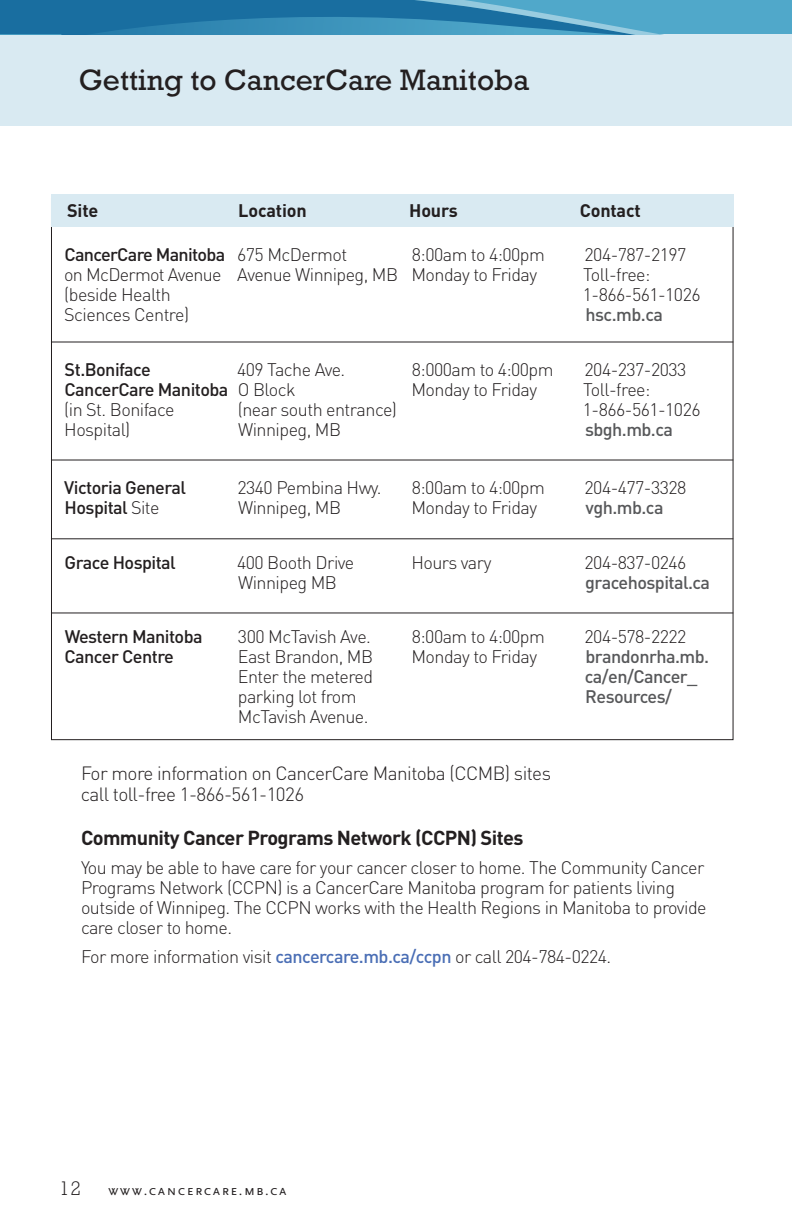
<style>
.page{position:relative;width:792px;height:1224px;background:#fff}
.page>*{position:absolute;margin:0;border:0;box-sizing:border-box;transform-origin:0 0}
.S_Page_Titles{font:30px "Rockwell Std";color:#231f20}
.body_copy{font:700 20px "DIN";letter-spacing:-.03em;color:#231f20}
.t1{font:300 20px "Rockwell Std";color:#231f20}
.body_copy-2{font:300 19px/21px "DIN";letter-spacing:-.03em;color:#231f20}
.body_copy-3{font:300 18px/20px "DIN";letter-spacing:-.03em;color:#231f20}
.body_copy-4{font:500 18px/20px "DIN";letter-spacing:-.03em;color:#231f20}
.body_copy-5{font:500 18px/20px "DIN";letter-spacing:-.03em;color:#57585a}
.body_copy-6{font:700 18px "DIN";letter-spacing:-.01em;color:#231f20}
.t2{font:14.4px "Scala Sans Caps";letter-spacing:.1em;color:#231f20}
.s1{font-weight:300}
.s2{font-weight:300;color:#231f20}
.s3{font-weight:500;color:#4a6eb5}
</style>
<div class="page">
<div style="left:0;top:35px;width:792px;height:91px;background:#d9eaf2"></div>
<hr style="left:51px;top:342px;width:682px;height:1px;background:#231f20">
<hr style="left:51px;top:460px;width:682px;height:1px;background:#231f20">
<hr style="left:51px;top:538px;width:682px;height:1px;background:#231f20">
<hr style="left:51px;top:613px;width:682px;height:1px;background:#231f20">
<div style="left:51px;top:195px;width:682px;height:32px;background:#d9eaf2"></div>
<svg style="left:0;top:0;width:792px;height:35px;background:#368bb4"></svg>
<p class="S_Page_Titles" style="left:79px;top:62px;width:452px">Getting to CancerCare Manitoba</p>
<p class="body_copy-6" style="left:67px;top:199px;width:33px">Site</p>
<p class="body_copy-6" style="left:238px;top:199px;width:70px">Location</p>
<p class="body_copy-6" style="left:409px;top:199px;width:50px">Hours</p>
<p class="body_copy-6" style="left:580px;top:199px;width:63px">Contact</p>
<p class="body_copy-4" style="left:65px;top:244px;width:162px">CancerCare Manitoba</p>
<p class="body_copy-3" style="left:64px;top:264px;width:159px">on McDermot Avenue (beside Health<br>Sciences Centre)</p>
<p class="body_copy-3" style="left:237px;top:244px;width:163px">675 McDermot<br>Avenue Winnipeg, MB</p>
<p class="body_copy-3" style="left:411px;top:244px;width:135px">8:00am to 4:00pm<br>Monday to Friday</p>
<p class="body_copy-3" style="left:585px;top:244px;width:103px">204-787-2197</p>
<p class="body_copy-3" style="left:583px;top:264px;width:69px">Toll-free:</p>
<p class="body_copy-3" style="left:583px;top:284px;width:119px">1-866-561-1026</p>
<p class="body_copy-5" style="left:586px;top:304px;width:79px">hsc.mb.ca</p>
<p class="body_copy-4" style="left:65px;top:359px;width:165px">St.Boniface<br>CancerCare Manitoba</p>
<p class="body_copy-3" style="left:64px;top:400px;width:112px">(in St. Boniface<br>Hospital)</p>
<p class="body_copy-3" style="left:237px;top:359px;width:110px">409 Tache Ave.</p>
<p class="body_copy-3" style="left:238px;top:379px;width:161px">O Block<br>(near south entrance)</p>
<p class="body_copy-3" style="left:238px;top:419px;width:105px">Winnipeg, MB</p>
<p class="body_copy-3" style="left:411px;top:359px;width:144px">8:000am to 4:00pm<br>Monday to Friday</p>
<p class="body_copy-3" style="left:585px;top:359px;width:103px">204-237-2033</p>
<p class="body_copy-3" style="left:583px;top:379px;width:69px">Toll-free:</p>
<p class="body_copy-3" style="left:583px;top:399px;width:119px">1-866-561-1026</p>
<p class="body_copy-5" style="left:585px;top:419px;width:90px">sbgh.mb.ca</p>
<p class="body_copy-4" style="left:64px;top:477px;width:123px">Victoria General<br>Hospital <span class="s1">Site</span></p>
<p class="body_copy-3" style="left:237px;top:477px;width:146px">2340 Pembina Hwy.<br>Winnipeg, MB</p>
<p class="body_copy-3" style="left:411px;top:477px;width:135px">8:00am to 4:00pm<br>Monday to Friday</p>
<p class="body_copy-3" style="left:585px;top:477px;width:103px">204-477-3328</p>
<p class="body_copy-5" style="left:585px;top:497px;width:80px">vgh.mb.ca</p>
<p class="body_copy-4" style="left:65px;top:552px;width:113px">Grace Hospital</p>
<p class="body_copy-3" style="left:237px;top:552px;width:119px">400 Booth Drive<br>Winnipeg MB</p>
<p class="body_copy-3" style="left:411px;top:552px;width:82px">Hours vary</p>
<p class="body_copy-5" style="left:585px;top:552px;width:127px"><span class="s2">204-837-0246 </span>gracehospital.ca</p>
<p class="body_copy-4" style="left:65px;top:626px;width:140px">Western Manitoba<br>Cancer Centre</p>
<p class="body_copy-3" style="left:238px;top:626px;width:137px">300 McTavish Ave.<br>East Brandon, MB<br>Enter the metered parking lot from<br>McTavish Avenue.</p>
<p class="body_copy-3" style="left:411px;top:626px;width:135px">8:00am to 4:00pm<br>Monday to Friday</p>
<p class="body_copy-3" style="left:585px;top:626px;width:103px">204-578-2222</p>
<p class="body_copy-5" style="left:585px;top:646px;width:126px">brandonrha.mb. ca/en/Cancer_<br>Resources/</p>
<p class="body_copy-2" style="left:81px;top:763px;width:472px">For more information on CancerCare Manitoba (CCMB) sites call toll-free 1-866-561-1026</p>
<p class="body_copy" style="left:81px;top:825px;width:444px">Community Cancer Programs Network (CCPN) Sites</p>
<p class="body_copy-3" style="left:81px;top:858px;width:627px">You may be able to have care for your cancer closer to home. The Community Cancer Programs Network (CCPN) is a CancerCare Manitoba program for patients living outside of Winnipeg. The CCPN works with the Health Regions in Manitoba to provide care closer to home.</p>
<p class="body_copy-3" style="left:81px;top:947px;width:532px">For more information visit <span class="s3">cancercare.mb.ca/ccpn</span> or call 204-784-0224.</p>
<p class="t1" style="left:59px;top:1177px;width:23px">12</p>
<p class="t2" style="left:108px;top:1182px;width:180px">www.cancercare.mb.ca</p>
</div>
